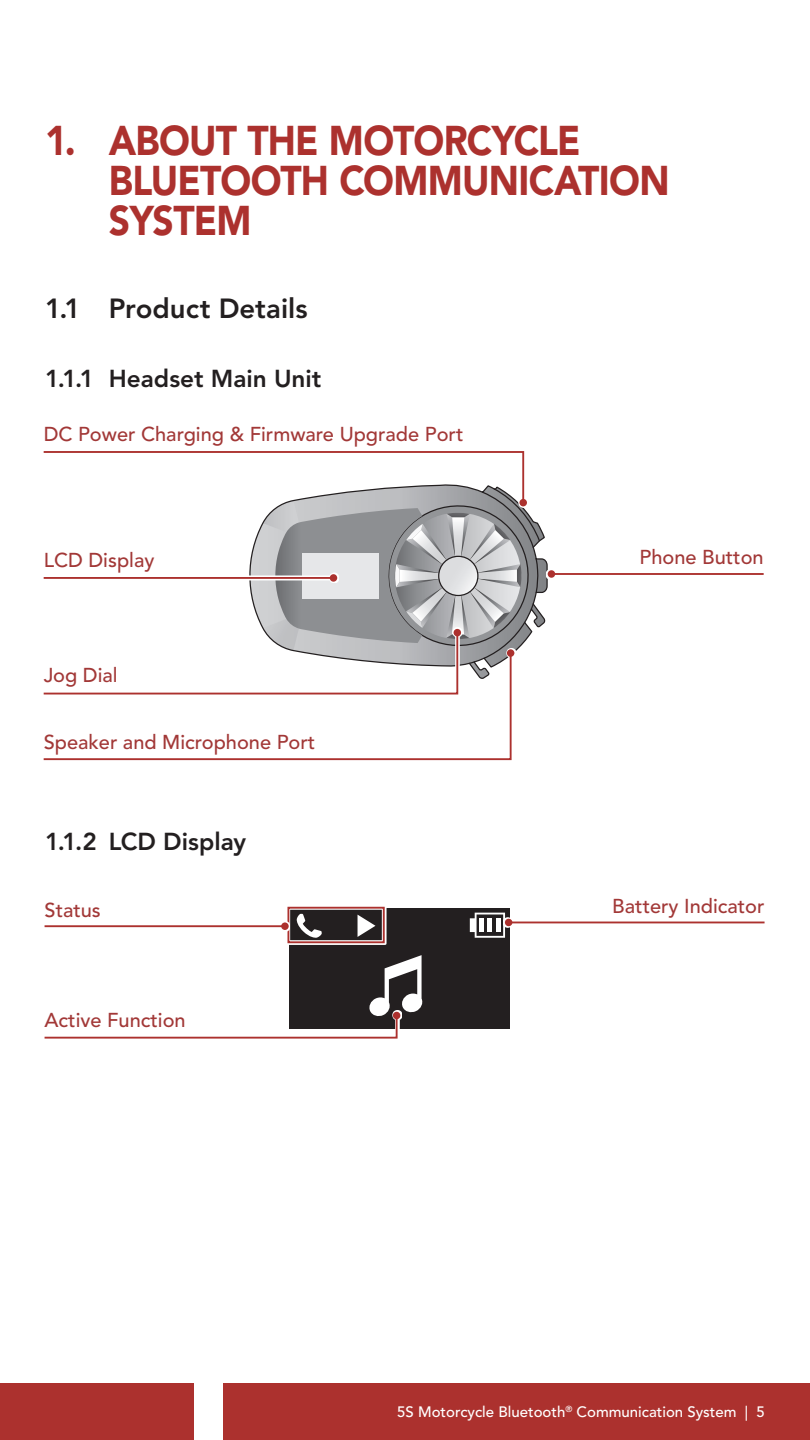
<style>
.page{position:relative;width:810px;height:1440px;background:#fff}
.page>*{position:absolute;margin:0;border:0;box-sizing:border-box;transform-origin:0 0}
.t1{font:900 41.25px/40px "Avenir LT Std";letter-spacing:-.02em;color:#ac312e;scale:.9 1}
.t2{font:800 27.5px "Avenir LT Std";color:#231f20}
.t3{font:800 24.38px "Avenir LT Std";color:#231f20}
.t4{font:500 20px "Avenir LT Std";color:#a23837}
.t5{font:500 15px "Avenir LT Std";color:#fff}
</style>
<div class="page">
<div style="left:0;top:1383px;width:194px;height:57px;background:#ac312e"></div>
<div style="left:223px;top:1383px;width:587px;height:57px;background:#ac312e"></div>
<svg style="left:541px;top:529px;width:7px;height:97px"></svg>
<div style="left:546px;top:569px;width:219px;height:10px;background:#fff"></div>
<hr style="left:551px;top:573px;width:213px;height:2px;background:#ac312e">
<div style="left:548px;top:570px;width:7px;height:8px;background:#ac312e;border-radius:50%"></div>
<svg style="left:43px;top:451px;width:498px;height:200px"></svg>
<div style="left:454px;top:629px;width:7px;height:7px;background:#ac312e;border-radius:50%"></div>
<svg style="left:43px;top:648px;width:473px;height:8px"></svg>
<svg style="left:43px;top:651px;width:470px;height:110px"></svg>
<div style="left:507px;top:649px;width:7px;height:8px;background:#ac312e;border-radius:50%"></div>
<div style="left:289px;top:908px;width:220px;height:120px;background:#231f20"></div>
<svg style="left:470px;top:913px;width:35px;height:25px"></svg>
<svg style="left:503px;top:917px;width:262px;height:11px"></svg>
<hr style="left:509px;top:922px;width:256px;height:1px;background:#ac312e">
<div style="left:505px;top:919px;width:7px;height:7px;background:#ac312e;border-radius:50%"></div>
<svg style="left:44px;top:955px;width:380px;height:84px"></svg>
<div style="left:393px;top:1012px;width:7px;height:7px;background:#ac312e;border-radius:50%"></div>
<svg style="left:287px;top:906px;width:99px;height:39px"></svg>
<div style="left:287px;top:907px;width:98px;height:36px;border:2px solid #ac312e"></div>
<svg style="left:44px;top:921px;width:246px;height:10px"></svg>
<hr style="left:45px;top:925px;width:240px;height:2px;background:#ac312e">
<div style="left:281px;top:922px;width:8px;height:8px;background:#ac312e;border-radius:50%"></div>
<h1 class="t1" style="left:109px;top:121px;width:625px;text-indent:-64px">1. ABOUT THE MOTORCYCLE<br>BLUETOOTH COMMUNICATION<br>SYSTEM</h1>
<h2 class="t2" style="left:45px;top:293px;width:264px">1.1 Product Details</h2>
<p class="t3" style="left:45px;top:364px;width:278px">1.1.1 Headset Main Unit</p>
<p class="t4" style="left:44px;top:423px;width:421px">DC Power Charging &amp; Firmware Upgrade Port</p>
<p class="t4" style="left:44px;top:549px;width:112px">LCD Display</p>
<p class="t4" style="left:44px;top:664px;width:76px">Jog Dial</p>
<p class="t4" style="left:44px;top:731px;width:273px">Speaker and Microphone Port</p>
<p class="t3" style="left:45px;top:827px;width:203px">1.1.2 LCD Display</p>
<p class="t4" style="left:639px;top:545px;width:126px">Phone Button</p>
<p class="t4" style="left:45px;top:898px;width:58px">Status</p>
<p class="t4" style="left:612px;top:894px;width:154px">Battery Indicator</p>
<p class="t4" style="left:45px;top:1008px;width:143px">Active Function</p>
<p class="t5" style="left:397px;top:1403px;width:369px">5S Motorcycle Bluetooth<sup>®</sup> Communication System | 5</p>
</div>
